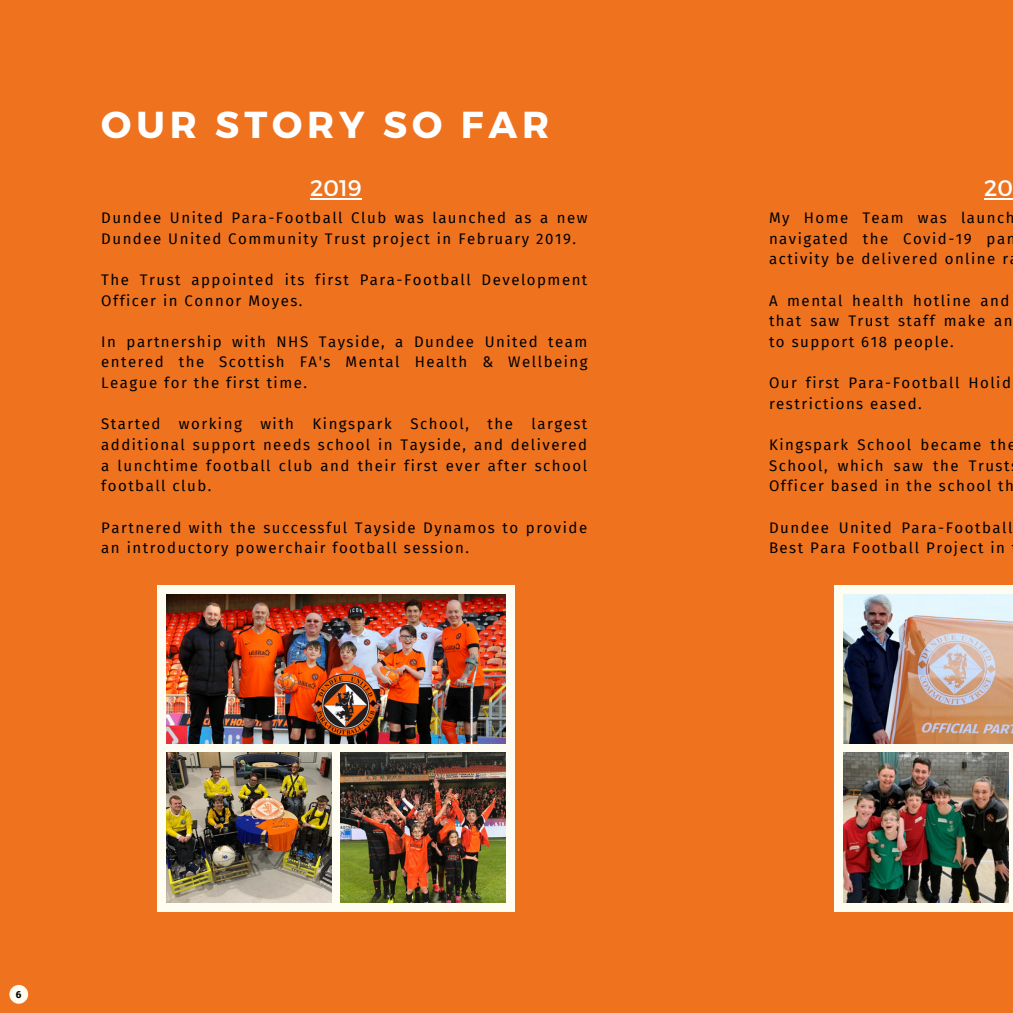
<style>
.page{position:relative;width:1013px;height:1013px;background:#fff}
.page>*{position:absolute;margin:0;border:0;box-sizing:border-box;transform-origin:0 0}
.t1{font:700 37.5px "Montserrat";letter-spacing:.13em;color:#fff}
.t2{font:22.5px "Montserrat";color:#fff}
.t3{font:15px/20.6px "Fira Sans";letter-spacing:.1em;color:#000}
.t4{font:700 10px "Fira Sans";color:#000}
</style>
<div class="page">
<div style="left:0;top:0;width:1012px;height:1012px;background:#ef721e"></div>
<div style="left:157px;top:585px;width:357px;height:326px;background:#fffdf1"></div>
<img style="left:166px;top:594px;width:339px;height:149px">
<img style="left:166px;top:753px;width:165px;height:149px">
<img style="left:341px;top:753px;width:164px;height:149px">
<hr style="left:310px;top:198px;width:51px;height:1px;background:#fff">
<svg style="left:984px;top:198px;width:28px;height:1px"></svg>
<div style="left:834px;top:585px;width:178px;height:326px;background:#fffdf1"></div>
<img style="left:843px;top:594px;width:169px;height:149px">
<img style="left:843px;top:753px;width:165px;height:149px">
<div style="left:9px;top:984px;width:19px;height:19px;background:#fffdf1;border-radius:50%"></div>
<h1 class="t1" style="left:101px;top:101px;width:449px">OUR STORY SO FAR</h1>
<h2 class="t2" style="left:310px;top:173px;width:53px">2019</h2>
<h2 class="t2" style="left:984px;top:173px;width:30px">20</h2>
<p class="t3" style="left:769px;top:208px;width:248px;text-align:justify">My Home Team was launch navigated the Covid-19 pan activity be delivered online r</p>
<p class="t3" style="left:769px;top:290px;width:245px">A mental health hotline and that saw Trust staff make an to support 618 people.</p>
<p class="t3" style="left:769px;top:373px;width:243px">Our first Para-Football Holid restrictions eased.</p>
<p class="t3" style="left:769px;top:434px;width:248px">Kingspark School became the<br>School, which saw the Trust<br>Officer based in the school th</p>
<p class="t3" style="left:769px;top:517px;width:245px">Dundee United Para-Football<br>Best Para Football Project in</p>
<p class="t3" style="left:101px;top:208px;width:488px">Dundee United Para-Football Club was launched as a new<br>Dundee United Community Trust project in February 2019.</p>
<p class="t3" style="left:101px;top:269px;width:487px">The Trust appointed its first Para-Football Development<br>Officer in Connor Moyes.</p>
<p class="t3" style="left:101px;top:331px;width:488px;text-align:justify">In partnership with NHS Tayside, a Dundee United team entered the Scottish FA's Mental Health &amp; Wellbeing League for the first time.</p>
<p class="t3" style="left:101px;top:414px;width:487px;text-align:justify">Started working with Kingspark School, the largest additional support needs school in Tayside, and delivered a lunchtime football club and their first ever after school football club.</p>
<p class="t3" style="left:101px;top:517px;width:487px">Partnered with the successful Tayside Dynamos to provide an introductory powerchair football session.</p>
<p class="t4" style="left:16px;top:988px;width:7px">6</p>
</div>
